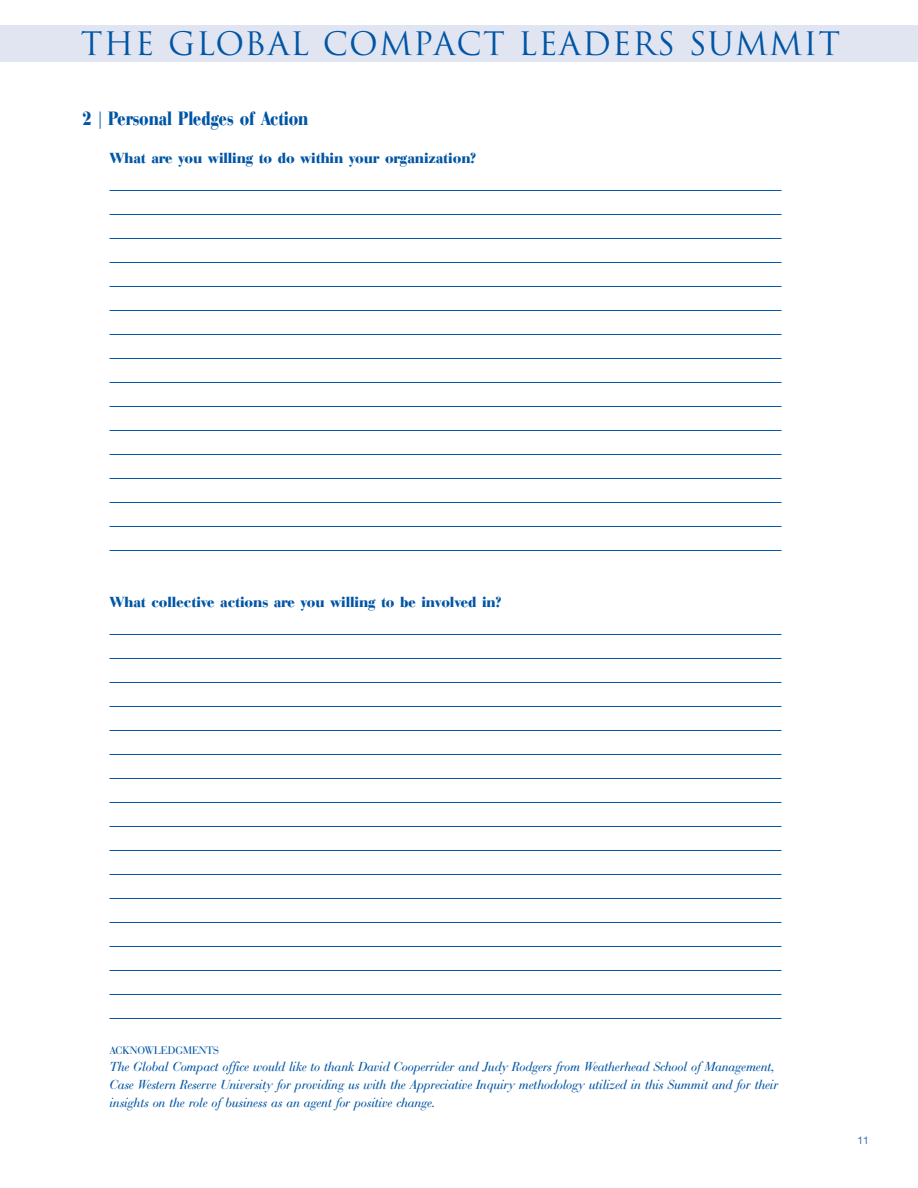
<style>
.page{position:relative;width:918px;height:1188px;background:#fff}
.page>*{position:absolute;margin:0;border:0;box-sizing:border-box;transform-origin:0 0}
.t1{font:31.5px "Trajan";letter-spacing:.04em;color:#0155a5}
.t2{font:19.8px "Cg Bauer Bodoni Bl";color:#0155a5;scale:.83 1}
.t3{font:15px "Cg Bauer Bodoni Bl";color:#0155a5}
.t4{font:13.5px/18px "Cg Bauer Bodoni It";color:#0155a5}
.t5{font:11.25px "Cg Bauer Bodoni";color:#0155a5}
.t6{font:10.5px "Helvetica Neue";color:#3d6bb3}
</style>
<div class="page">
<div style="left:0;top:25px;width:918px;height:36px;background:#e1e5f2"></div>
<hr style="left:110px;top:190px;width:672px;height:1px;background:#0155a5">
<hr style="left:110px;top:214px;width:672px;height:1px;background:#0155a5">
<hr style="left:110px;top:238px;width:672px;height:1px;background:#0155a5">
<hr style="left:110px;top:262px;width:672px;height:1px;background:#0155a5">
<hr style="left:110px;top:286px;width:672px;height:1px;background:#0155a5">
<hr style="left:110px;top:310px;width:672px;height:1px;background:#0155a5">
<hr style="left:110px;top:334px;width:672px;height:1px;background:#0155a5">
<hr style="left:110px;top:358px;width:672px;height:1px;background:#0155a5">
<hr style="left:110px;top:382px;width:672px;height:1px;background:#0155a5">
<hr style="left:110px;top:406px;width:672px;height:1px;background:#0155a5">
<hr style="left:110px;top:430px;width:672px;height:1px;background:#0155a5">
<hr style="left:110px;top:454px;width:672px;height:1px;background:#0155a5">
<hr style="left:110px;top:478px;width:672px;height:1px;background:#0155a5">
<hr style="left:110px;top:502px;width:672px;height:1px;background:#0155a5">
<hr style="left:110px;top:526px;width:672px;height:1px;background:#0155a5">
<hr style="left:110px;top:550px;width:672px;height:1px;background:#0155a5">
<hr style="left:110px;top:634px;width:672px;height:1px;background:#0155a5">
<hr style="left:110px;top:658px;width:672px;height:1px;background:#0155a5">
<hr style="left:110px;top:682px;width:672px;height:1px;background:#0155a5">
<hr style="left:110px;top:706px;width:672px;height:1px;background:#0155a5">
<hr style="left:110px;top:730px;width:672px;height:1px;background:#0155a5">
<hr style="left:110px;top:754px;width:672px;height:1px;background:#0155a5">
<hr style="left:110px;top:778px;width:672px;height:1px;background:#0155a5">
<hr style="left:110px;top:802px;width:672px;height:1px;background:#0155a5">
<hr style="left:110px;top:826px;width:672px;height:1px;background:#0155a5">
<hr style="left:110px;top:850px;width:672px;height:1px;background:#0155a5">
<hr style="left:110px;top:874px;width:672px;height:1px;background:#0155a5">
<hr style="left:110px;top:898px;width:672px;height:1px;background:#0155a5">
<hr style="left:110px;top:922px;width:672px;height:1px;background:#0155a5">
<hr style="left:110px;top:946px;width:672px;height:1px;background:#0155a5">
<hr style="left:110px;top:970px;width:672px;height:1px;background:#0155a5">
<hr style="left:110px;top:994px;width:672px;height:1px;background:#0155a5">
<hr style="left:110px;top:1018px;width:672px;height:1px;background:#0155a5">
<h1 class="t1" style="left:81px;top:26px;width:761px">THE GLOBAL COMPACT LEADERS SUMMIT</h1>
<h2 class="t2" style="left:82px;top:111px;width:274px">2 | Personal Pledges of Action</h2>
<p class="t3" style="left:110px;top:152px;width:368px">What are you willing to do within your organization?</p>
<p class="t3" style="left:110px;top:596px;width:393px">What collective actions are you willing to be involved in?</p>
<p class="t5" style="left:110px;top:1046px;width:111px">ACKNOWLEDGMENTS</p>
<p class="t4" style="left:110px;top:1059px;width:670px">The Global Compact office would like to thank David Cooperrider and Judy Rodgers from Weatherhead School of Management,<br>Case Western Reserve University for providing us with the Appreciative Inquiry methodology utilized in this Summit and for their insights on the role of business as an agent for positive change.</p>
<p class="t6" style="left:857px;top:1137px;width:13px">11</p>
</div>
